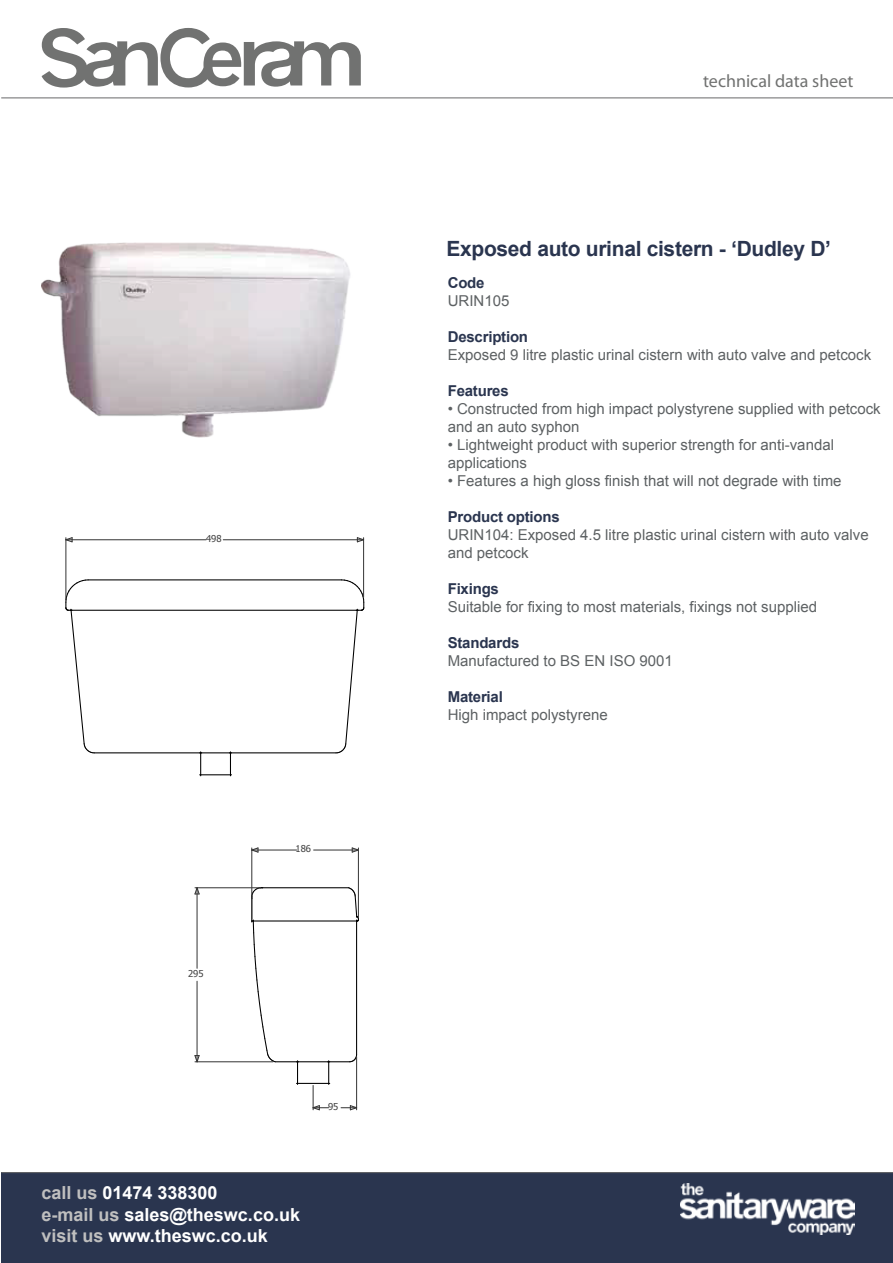
<style>
.page{position:relative;width:893px;height:1263px;background:#fff}
.page>*{position:absolute;margin:0;border:0;box-sizing:border-box;transform-origin:0 0}
.t1{font:700 21px "Arial";letter-spacing:-.015em;color:#2a354f}
.t2{font:700 18px/21.6px "Arial";color:#fff}
.t3{font:18px "Myriad Pro";color:#717271}
.t4{font:15px/18px "Arial";color:#5d6163}
.t5{font:700 15px "Arial";letter-spacing:-.015em;color:#2a354f}
.t6{font:9.45px "Tahoma";color:#3f3f3f}
.s1{color:#bfbfbf}
</style>
<div class="page">
<div style="left:1px;top:1172px;width:892px;height:91px;background:#2a354f"></div>
<hr style="left:1px;top:1172px;width:892px;height:1px;background:#686869">
<hr style="left:1px;top:98px;width:892px;height:1px;background:#686869">
<svg style="left:42px;top:28px;width:319px;height:60px"></svg>
<img style="left:680px;top:1184px;width:174px;height:50px">
<img style="left:41px;top:242px;width:309px;height:196px">
<hr style="left:298px;top:1083px;width:31px;height:1px;background:#000">
<svg style="left:251px;top:887px;width:48px;height:197px"></svg>
<hr style="left:298px;top:1061px;width:31px;height:1px;background:#000">
<hr style="left:195px;top:887px;width:66px;height:1px;background:#3f3f3f">
<hr style="left:195px;top:1061px;width:78px;height:1px;background:#3f3f3f">
<hr style="left:197px;top:888px;width:1px;height:80px;background:#3f3f3f">
<hr style="left:197px;top:981px;width:1px;height:81px;background:#3f3f3f">
<hr style="left:251px;top:848px;width:1px;height:71px;background:#3f3f3f">
<hr style="left:252px;top:849px;width:45px;height:1px;background:#3f3f3f">
<hr style="left:314px;top:849px;width:44px;height:1px;background:#3f3f3f">
<svg style="left:194px;top:887px;width:6px;height:8px"></svg>
<svg style="left:194px;top:1054px;width:6px;height:9px"></svg>
<svg style="left:251px;top:847px;width:8px;height:6px"></svg>
<svg style="left:351px;top:847px;width:8px;height:6px"></svg>
<svg style="left:312px;top:1055px;width:46px;height:56px"></svg>
<hr style="left:71px;top:610px;width:286px;height:1px;background:#000">
<hr style="left:94px;top:752px;width:107px;height:1px;background:#000">
<svg style="left:200px;top:752px;width:31px;height:24px"></svg>
<hr style="left:230px;top:752px;width:106px;height:1px;background:#000">
<svg style="left:65px;top:579px;width:29px;height:175px"></svg>
<hr style="left:88px;top:579px;width:253px;height:1px;background:#000">
<svg style="left:336px;top:579px;width:29px;height:175px"></svg>
<hr style="left:65px;top:538px;width:1px;height:62px;background:#3f3f3f">
<hr style="left:363px;top:538px;width:1px;height:59px;background:#3f3f3f">
<hr style="left:66px;top:539px;width:140px;height:1px;background:#3f3f3f">
<hr style="left:223px;top:539px;width:141px;height:1px;background:#3f3f3f">
<svg style="left:65px;top:537px;width:8px;height:6px"></svg>
<svg style="left:356px;top:537px;width:9px;height:6px"></svg>
<hr style="left:356px;top:921px;width:1px;height:134px;background:#000">
<hr style="left:253px;top:920px;width:104px;height:1px;background:#000">
<hr style="left:263px;top:887px;width:86px;height:1px;background:#000">
<svg style="left:349px;top:887px;width:10px;height:34px"></svg>
<hr style="left:358px;top:848px;width:1px;height:70px;background:#3f3f3f">
<p class="t6" style="left:206px;top:532px;width:17px">498</p>
<p class="t6" style="left:188px;top:967px;width:17px">295</p>
<p class="t6" style="left:296px;top:842px;width:17px">186</p>
<p class="t6" style="left:328px;top:1100px;width:12px">95</p>
<p class="t2" style="left:41px;top:1182px;width:260px"><span class="s1">call us</span> 01474 338300<br><span class="s1">e-mail us</span> sales@theswc.co.uk <span class="s1">visit us</span> www.theswc.co.uk</p>
<p class="t3" style="left:703px;top:70px;width:152px">technical data sheet</p>
<h1 class="t1" style="left:446px;top:235px;width:386px">Exposed auto urinal cistern - ‘Dudley D’</h1>
<p class="t5" style="left:448px;top:273px;width:38px">Code</p>
<p class="t4" style="left:448px;top:292px;width:63px">URIN105</p>
<p class="t5" style="left:448px;top:327px;width:82px">Description</p>
<p class="t4" style="left:448px;top:346px;width:425px">Exposed 9 litre plastic urinal cistern with auto valve and petcock</p>
<p class="t5" style="left:448px;top:381px;width:63px">Features</p>
<p class="t4" style="left:448px;top:400px;width:434px">• Constructed from high impact polystyrene supplied with petcock and an auto syphon</p>
<p class="t4" style="left:448px;top:436px;width:388px">• Lightweight product with superior strength for anti-vandal applications</p>
<p class="t4" style="left:448px;top:472px;width:395px">• Features a high gloss finish that will not degrade with time</p>
<p class="t5" style="left:448px;top:507px;width:114px">Product options</p>
<p class="t4" style="left:448px;top:526px;width:422px">URIN104: Exposed 4.5 litre plastic urinal cistern with auto valve and petcock</p>
<p class="t5" style="left:448px;top:579px;width:53px">Fixings</p>
<p class="t4" style="left:448px;top:598px;width:371px">Suitable for fixing to most materials, fixings not supplied</p>
<p class="t5" style="left:448px;top:633px;width:73px">Standards</p>
<p class="t4" style="left:448px;top:652px;width:227px">Manufactured to BS EN ISO 9001</p>
<p class="t5" style="left:448px;top:687px;width:57px">Material</p>
<p class="t4" style="left:448px;top:706px;width:162px">High impact polystyrene</p>
<p class="t6" style="left:569px;top:532px;width:17px">186</p>
<p class="t6" style="left:462px;top:656px;width:17px">295</p>
</div>
